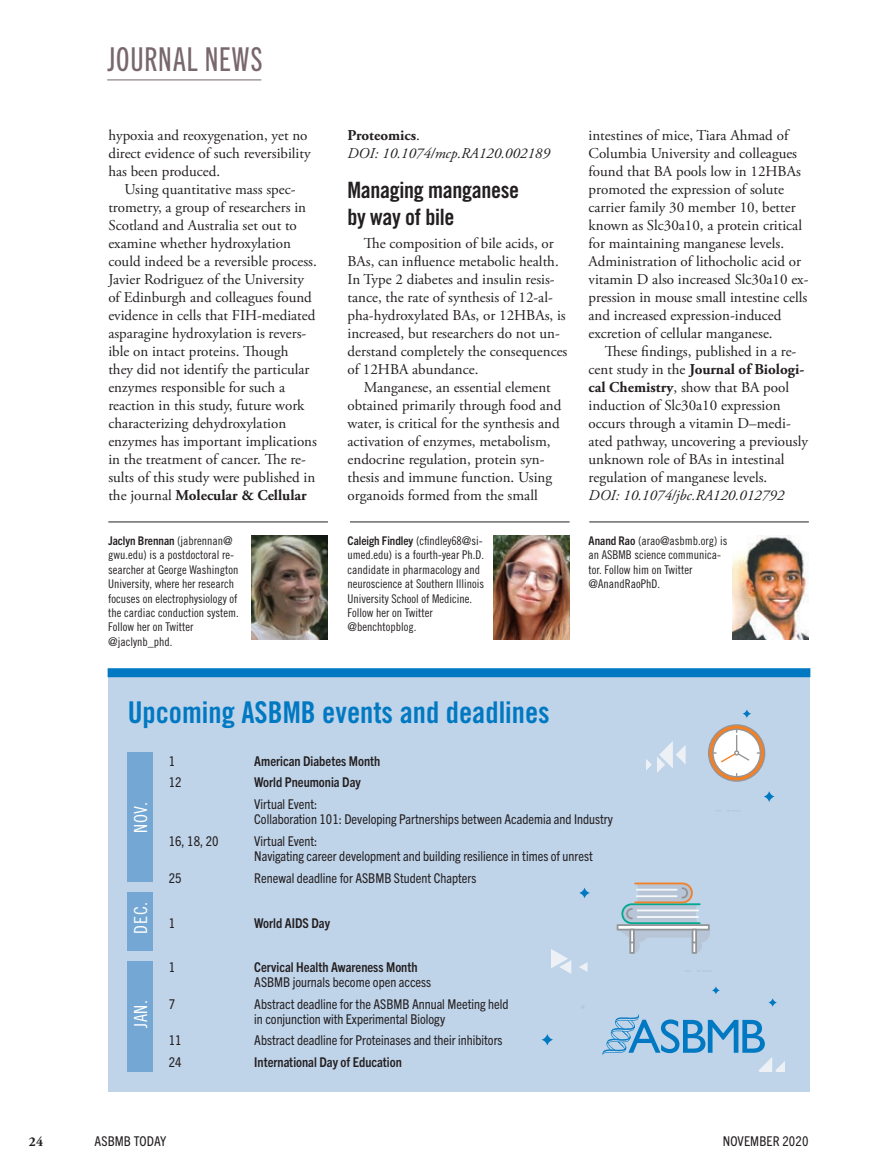
<style>
.page{position:relative;width:891px;height:1175px;background:#fff}
.page>*{position:absolute;margin:0;border:0;box-sizing:border-box;transform-origin:0 0}
.A_NEW_kicker_style_n{font:33px "Trade Gothic Next LT Pro Cm";letter-spacing:.025em;color:#78676c}
.AT_SansText1_Drop{font:30px "Trade Gothic Bold Cond Twenty";color:#0079c2}
.Member_subhead{font:22.5px/27px "Trade Gothic Bold Cond Twenty";letter-spacing:-.015em;color:#231f20}
.Bio_box_text{font:18px "Trade Gothic LT Pro Cn 18";letter-spacing:.04em;color:#fff}
.Award_text{font:15px/18px "Adobe Garamond Pro";color:#231f20}
.From_Journals_DOI{font:italic 15px "Adobe Garamond Pro";color:#231f20}
.Award_text-2{font:700 15px "Adobe Garamond Pro";color:#231f20}
.classif__text{font:condensed 13.5px/15px "Trade Gothic Next LT Pro";color:#231f20}
.classif__text-2{font:700 condensed 13.5px "Trade Gothic Next LT Pro";color:#231f20}
.Bio_box_text-2{font:700 condensed 13.5px "Trade Gothic Next LT Pro";color:#231f20}
.t1{font:700 13.5px "Adobe Garamond Pro";color:#231f20}
.Bio_box_text-3{font:condensed 13.5px "Trade Gothic Next LT Pro";color:#231f20}
.Bio_box_text-4{font:12px/14.4px "Trade Gothic LT Pro Cn 18";color:#231f20}
.s1{font-weight:700}
.s2{font-weight:400}
.s3{font-family:"Trade Gothic Next LT Pro";font-weight:700;font-stretch:condensed}
</style>
<div class="page">
<hr style="left:107px;top:80px;width:154px;height:1px;background:#78676c">
<img style="left:251px;top:536px;width:77px;height:103px">
<hr style="left:108px;top:521px;width:220px;height:1px;background:#231f20">
<img style="left:732px;top:536px;width:77px;height:103px">
<hr style="left:589px;top:521px;width:220px;height:1px;background:#231f20">
<img style="left:493px;top:536px;width:77px;height:103px">
<hr style="left:350px;top:521px;width:220px;height:1px;background:#231f20">
<div style="left:108px;top:672px;width:702px;height:420px;background:#bfd3e9"></div>
<svg style="left:768px;top:998px;width:9px;height:8px"></svg>
<svg style="left:602px;top:1014px;width:183px;height:57px"></svg>
<svg style="left:541px;top:1033px;width:12px;height:12px"></svg>
<div style="left:128px;top:752px;width:25px;height:319px;background:#74a7d3"></div>
<div style="left:122px;top:951px;width:37px;height:9px;background:#bfd3e9"></div>
<svg style="left:743px;top:709px;width:8px;height:9px"></svg>
<svg style="left:764px;top:791px;width:11px;height:11px"></svg>
<svg style="left:708px;top:724px;width:57px;height:57px"></svg>
<svg style="left:646px;top:741px;width:40px;height:32px"></svg>
<svg style="left:552px;top:950px;width:36px;height:24px"></svg>
<svg style="left:617px;top:882px;width:93px;height:71px"></svg>
<svg style="left:697px;top:970px;width:14px;height:1px"></svg>
<svg style="left:712px;top:986px;width:8px;height:8px"></svg>
<svg style="left:579px;top:887px;width:11px;height:11px"></svg>
<div style="left:108px;top:668px;width:702px;height:9px;background:#0079c2"></div>
<div style="left:120px;top:882px;width:37px;height:9px;background:#bfd3e9"></div>
<p class="A_NEW_kicker_style_n" style="left:107px;top:36px;width:157px">JOURNAL NEWS</p>
<p class="Award_text" style="left:108px;top:126px;width:204px">hypoxia and reoxygenation, yet no direct evidence of such reversibility has been produced.</p>
<p class="Award_text" style="left:108px;top:180px;width:210px;text-indent:16px">Using quantitative mass spec&shy;trometry, a group of researchers in Scotland and Australia set out to examine whether hydroxylation could indeed be a reversible process.<br>Javier Rodriguez of the University of Edinburgh and colleagues found evidence in cells that FIH-mediated asparagine hydroxylation is revers&shy;ible on intact proteins. Though they did not identify the particular enzymes responsible for such a reaction in this study, future work characterizing dehydroxylation enzymes has important implications in the treatment of cancer. The re&shy;sults of this study were published in the journal <span class="s1">Molecular &amp; Cellular</span></p>
<p class="Award_text-2" style="left:348px;top:126px;width:74px">Proteomics<span class="s2">.</span></p>
<p class="From_Journals_DOI" style="left:348px;top:144px;width:204px">DOI: 10.1074/mcp.RA120.002189</p>
<p class="Member_subhead" style="left:348px;top:176px;width:173px">Managing manganese by way of bile</p>
<p class="Award_text" style="left:348px;top:235px;width:221px;text-indent:16px">The composition of bile acids, or BAs, can influence metabolic health.<br>In Type 2 diabetes and insulin resis&shy;tance, the rate of synthesis of 12-al&shy;pha-hydroxylated BAs, or 12HBAs, is increased, but researchers do not un&shy;derstand completely the consequences of 12HBA abundance.</p>
<p class="Award_text" style="left:348px;top:379px;width:215px;text-indent:16px">Manganese, an essential element obtained primarily through food and water, is critical for the synthesis and activation of enzymes, metabolism, endocrine regulation, protein syn&shy;thesis and immune function. Using organoids formed from the small</p>
<p class="Award_text" style="left:589px;top:126px;width:222px">intestines of mice, Tiara Ahmad of Columbia University and colleagues found that BA pools low in 12HBAs promoted the expression of solute carrier family 30 member 10, better known as Slc30a10, a protein critical for maintaining manganese levels.<br>Administration of lithocholic acid or vitamin D also increased Slc30a10 ex&shy;pression in mouse small intestine cells and increased expression-induced excretion of cellular manganese.</p>
<p class="Award_text" style="left:589px;top:342px;width:221px;text-indent:16px">These findings, published in a re&shy;cent study in the <span class="s1">Journal of Biologi&shy;cal Chemistry</span>, show that BA pool induction of Slc30a10 expression occurs through a vitamin D–medi&shy;ated pathway, uncovering a previously unknown role of BAs in intestinal regulation of manganese levels.</p>
<p class="From_Journals_DOI" style="left:589px;top:486px;width:197px">DOI: 10.1074/jbc.RA120.012792</p>
<p class="Bio_box_text-4" style="left:108px;top:533px;width:132px"><span class="s3">Jaclyn Brennan</span> (jabrennan@ gwu.edu) is a postdoctoral re&shy;searcher at George Washington<br>University, where her research focuses on electrophysiology of the cardiac conduction system.<br>Follow her on Twitter @jaclynb_phd.</p>
<p class="Bio_box_text-4" style="left:589px;top:533px;width:141px"><span class="s3">Anand Rao</span> (arao@asbmb.org) is an ASBMB science communica&shy;tor. Follow him on Twitter @AnandRaoPhD.</p>
<p class="Bio_box_text-4" style="left:348px;top:533px;width:138px"><span class="s3">Caleigh Findley</span> (cfindley68@si&shy;umed.edu) is a fourth-year Ph.D. candidate in pharmacology and neuroscience at Southern Illinois<br>University School of Medicine.<br>Follow her on Twitter @benchtopblog.</p>
<p class="AT_SansText1_Drop" style="left:128px;top:694px;width:424px">Upcoming ASBMB events and deadlines</p>
<p class="Bio_box_text" style="left:130px;top:833px;width:32px;rotate:-90deg">NOV.</p>
<p class="Bio_box_text" style="left:130px;top:933px;width:34px;rotate:-90deg">DEC.</p>
<p class="Bio_box_text" style="left:130px;top:1028px;width:30px;rotate:-90deg">JAN.</p>
<p class="classif__text" style="left:169px;top:752px;width:8px">1</p>
<p class="classif__text-2" style="left:254px;top:751px;width:128px">American Diabetes Month</p>
<p class="classif__text" style="left:169px;top:774px;width:14px">12</p>
<p class="classif__text-2" style="left:254px;top:773px;width:108px">World Pneumonia Day</p>
<p class="classif__text" style="left:254px;top:795px;width:360px">Virtual Event:<br>Collaboration 101: Developing Partnerships between Academia and Industry</p>
<p class="classif__text" style="left:169px;top:832px;width:51px">16, 18, 20</p>
<p class="classif__text" style="left:254px;top:832px;width:340px">Virtual Event:<br>Navigating career development and building resilience in times of unrest</p>
<p class="classif__text" style="left:169px;top:869px;width:14px">25</p>
<p class="classif__text" style="left:254px;top:869px;width:224px">Renewal deadline for ASBMB Student Chapters</p>
<p class="Bio_box_text-3" style="left:169px;top:914px;width:8px">1</p>
<p class="Bio_box_text-2" style="left:254px;top:914px;width:77px">World AIDS Day</p>
<p class="classif__text" style="left:169px;top:958px;width:8px">1</p>
<p class="classif__text-2" style="left:254px;top:957px;width:165px">Cervical Health Awareness Month</p>
<p class="classif__text" style="left:254px;top:973px;width:179px">ASBMB journals become open access</p>
<p class="classif__text" style="left:169px;top:995px;width:8px">7</p>
<p class="classif__text" style="left:254px;top:995px;width:256px">Abstract deadline for the ASBMB Annual Meeting held in conjunction with Experimental Biology</p>
<p class="classif__text" style="left:169px;top:1032px;width:14px">11</p>
<p class="classif__text" style="left:254px;top:1032px;width:250px">Abstract deadline for Proteinases and their inhibitors</p>
<p class="classif__text" style="left:169px;top:1053px;width:14px">24</p>
<p class="classif__text-2" style="left:254px;top:1053px;width:149px">International Day of Education</p>
<p class="t1" style="left:29px;top:1133px;width:16px">24</p>
<p class="classif__text" style="left:94px;top:1132px;width:73px">ASBMB TODAY</p>
<p class="classif__text" style="left:723px;top:1132px;width:87px">NOVEMBER 2020</p>
</div>
